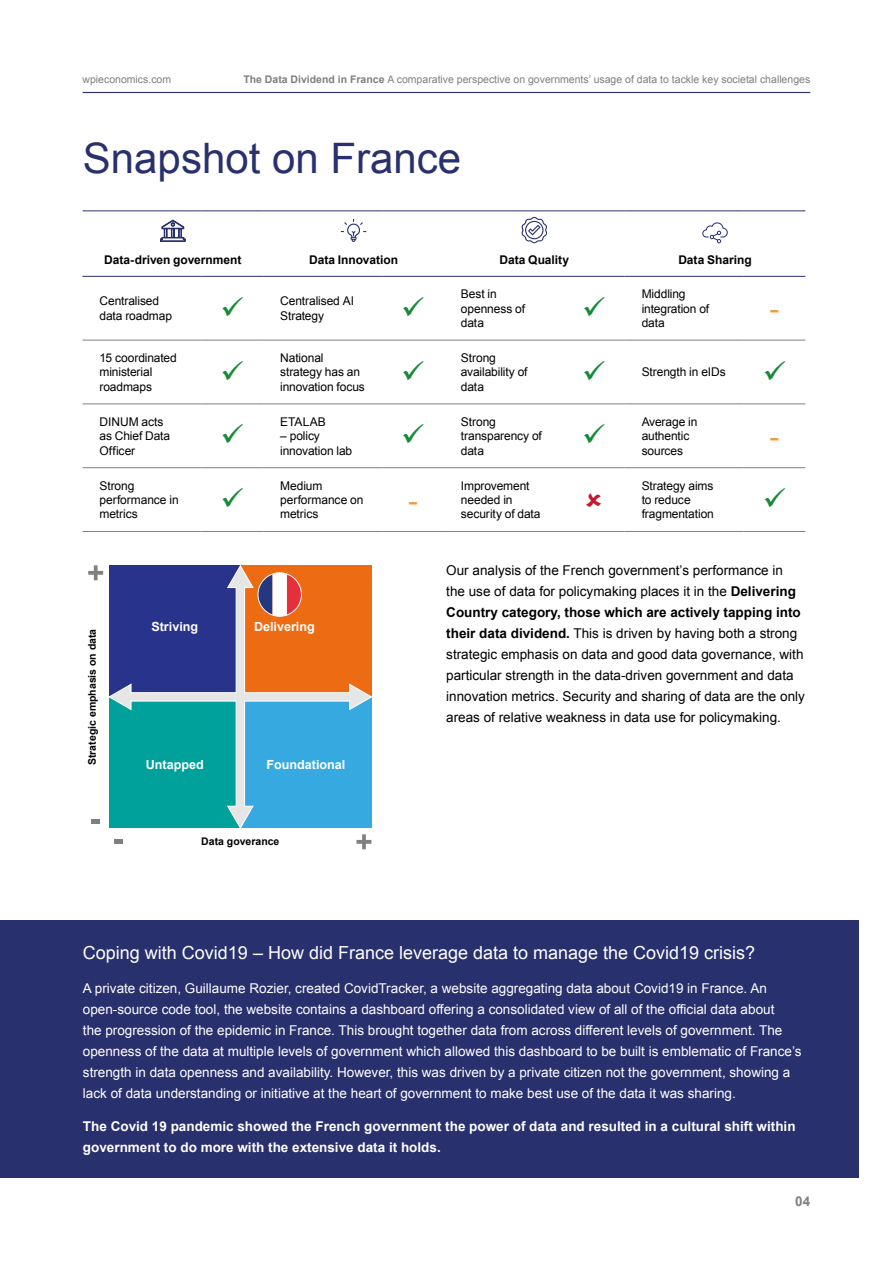
<style>
.page{position:relative;width:893px;height:1263px;background:#fff}
.page>*{position:absolute;margin:0;border:0;box-sizing:border-box;transform-origin:0 0}
.t1{font:42px "Arial";color:#28306d}
.Table_Text{font:30px "Arial";color:#f4983a}
.Box_Headings{font:18px "Arial";color:#fff}
.Box_Text{font:13.5px/21px "Arial";color:#fff}
.Body_Text{font:13.5px/21px "Arial";color:#000}
.Box_Text-2{font:700 13.5px/21px "Arial";color:#fff}
.t2{font:700 13.5px "Arial";color:#7f7f80}
.t3{font:700 12.6px "Arial";color:#fff}
.Table_Text-2{font:12px/14.4px "Arial";letter-spacing:-.01em;color:#000}
.Table_Headings{font:700 12px "Arial";letter-spacing:-.005em;color:#000}
.t4{font:10.5px "Arial";color:#7f7f80}
.t5{font:700 10.5px "Arial";color:#000}
.s1{font-weight:700}
</style>
<div class="page">
<hr style="left:83px;top:92px;width:727px;height:1px;background:#28306d">
<div style="left:0;top:920px;width:859px;height:258px;background:#28306d"></div>
<hr style="left:444px;top:340px;width:119px;height:1px;background:#7f7f80">
<hr style="left:625px;top:340px;width:119px;height:1px;background:#7f7f80">
<hr style="left:744px;top:340px;width:61px;height:1px;background:#7f7f80">
<hr style="left:444px;top:404px;width:119px;height:1px;background:#7f7f80">
<hr style="left:625px;top:404px;width:119px;height:1px;background:#7f7f80">
<hr style="left:744px;top:404px;width:61px;height:1px;background:#7f7f80">
<hr style="left:444px;top:467px;width:119px;height:1px;background:#7f7f80">
<hr style="left:625px;top:467px;width:119px;height:1px;background:#7f7f80">
<hr style="left:744px;top:467px;width:61px;height:1px;background:#7f7f80">
<hr style="left:444px;top:531px;width:119px;height:1px;background:#7f7f80">
<hr style="left:563px;top:531px;width:62px;height:1px;background:#7f7f80">
<hr style="left:625px;top:531px;width:119px;height:1px;background:#7f7f80">
<hr style="left:744px;top:531px;width:61px;height:1px;background:#7f7f80">
<hr style="left:82px;top:340px;width:120px;height:1px;background:#7f7f80">
<hr style="left:202px;top:340px;width:61px;height:1px;background:#7f7f80">
<hr style="left:263px;top:340px;width:119px;height:1px;background:#7f7f80">
<hr style="left:382px;top:340px;width:62px;height:1px;background:#7f7f80">
<hr style="left:563px;top:340px;width:62px;height:1px;background:#7f7f80">
<hr style="left:82px;top:404px;width:120px;height:1px;background:#7f7f80">
<hr style="left:202px;top:404px;width:61px;height:1px;background:#7f7f80">
<hr style="left:263px;top:404px;width:119px;height:1px;background:#7f7f80">
<hr style="left:382px;top:404px;width:62px;height:1px;background:#7f7f80">
<hr style="left:563px;top:404px;width:62px;height:1px;background:#7f7f80">
<hr style="left:82px;top:467px;width:120px;height:1px;background:#7f7f80">
<hr style="left:202px;top:467px;width:61px;height:1px;background:#7f7f80">
<hr style="left:263px;top:467px;width:119px;height:1px;background:#7f7f80">
<hr style="left:382px;top:467px;width:62px;height:1px;background:#7f7f80">
<hr style="left:563px;top:467px;width:62px;height:1px;background:#7f7f80">
<hr style="left:82px;top:531px;width:120px;height:1px;background:#7f7f80">
<hr style="left:202px;top:531px;width:61px;height:1px;background:#7f7f80">
<hr style="left:263px;top:531px;width:119px;height:1px;background:#7f7f80">
<hr style="left:382px;top:531px;width:62px;height:1px;background:#7f7f80">
<hr style="left:82px;top:210px;width:120px;height:1px;background:#28306d">
<hr style="left:202px;top:210px;width:61px;height:1px;background:#28306d">
<hr style="left:263px;top:210px;width:119px;height:1px;background:#28306d">
<hr style="left:382px;top:210px;width:62px;height:1px;background:#28306d">
<hr style="left:444px;top:210px;width:119px;height:1px;background:#28306d">
<hr style="left:563px;top:210px;width:62px;height:1px;background:#28306d">
<hr style="left:625px;top:210px;width:119px;height:1px;background:#28306d">
<hr style="left:744px;top:210px;width:61px;height:1px;background:#28306d">
<hr style="left:82px;top:276px;width:120px;height:1px;background:#28306d">
<hr style="left:202px;top:276px;width:61px;height:1px;background:#28306d">
<hr style="left:263px;top:276px;width:119px;height:1px;background:#28306d">
<hr style="left:382px;top:276px;width:62px;height:1px;background:#28306d">
<hr style="left:444px;top:276px;width:119px;height:1px;background:#28306d">
<hr style="left:563px;top:276px;width:62px;height:1px;background:#28306d">
<hr style="left:625px;top:276px;width:119px;height:1px;background:#28306d">
<hr style="left:744px;top:276px;width:61px;height:1px;background:#28306d">
<svg style="left:160px;top:219px;width:26px;height:23px"></svg>
<svg style="left:341px;top:219px;width:25px;height:23px"></svg>
<svg style="left:521px;top:216px;width:26px;height:28px"></svg>
<svg style="left:702px;top:222px;width:26px;height:21px"></svg>
<svg style="left:109px;top:565px;width:263px;height:263px;background:#5a8391"></svg>
<svg style="left:88px;top:565px;width:15px;height:15px"></svg>
<svg style="left:92px;top:819px;width:8px;height:4px"></svg>
<svg style="left:115px;top:840px;width:8px;height:4px"></svg>
<svg style="left:357px;top:834px;width:14px;height:15px"></svg>
<svg style="left:258px;top:573px;width:43px;height:43px"></svg>
<div style="left:258px;top:573px;width:43px;height:43px;border:1px solid #fff;border-radius:50%"></div>
<p class="t4" style="left:82px;top:73px;width:90px">wpieconomics.com</p>
<p class="t4" style="left:243px;top:73px;width:568px"><span class="s1">The Data Dividend in France</span> A comparative perspective on governments’ usage of data to tackle key societal challenges</p>
<h1 class="t1" style="left:83px;top:130px;width:380px">Snapshot on France</h1>
<p class="Table_Headings" style="left:104px;top:251px;width:139px">Data-driven government</p>
<p class="Table_Headings" style="left:309px;top:251px;width:90px">Data Innovation</p>
<p class="Table_Headings" style="left:499px;top:251px;width:71px">Data Quality</p>
<p class="Table_Headings" style="left:678px;top:251px;width:75px">Data Sharing</p>
<p class="Table_Text-2" style="left:99px;top:294px;width:74px">Centralised data roadmap</p>
<p class="Table_Text-2" style="left:280px;top:294px;width:75px">Centralised AI<br>Strategy</p>
<p class="Table_Text-2" style="left:461px;top:287px;width:66px">Best in openness of data</p>
<p class="Table_Text-2" style="left:642px;top:287px;width:69px">Middling integration of data</p>
<p class="Table_Text-2" style="left:99px;top:351px;width:79px">15 coordinated ministerial roadmaps</p>
<p class="Table_Text-2" style="left:280px;top:351px;width:86px">National strategy has an innovation focus</p>
<p class="Table_Text-2" style="left:461px;top:351px;width:68px">Strong availability of data</p>
<p class="Table_Text-2" style="left:642px;top:365px;width:86px">Strength in eIDs</p>
<p class="Table_Text-2" style="left:99px;top:414px;width:72px">DINUM acts as Chief Data<br>Officer</p>
<p class="Table_Text-2" style="left:280px;top:414px;width:47px">ETALAB</p>
<p class="Table_Text-2" style="left:280px;top:429px;width:74px">– policy innovation lab</p>
<p class="Table_Text-2" style="left:99px;top:478px;width:81px">Strong performance in metrics</p>
<p class="Table_Text-2" style="left:280px;top:478px;width:85px">Medium performance on metrics</p>
<p class="Table_Text" style="left:408px;top:480px;width:11px">-</p>
<p class="Table_Text-2" style="left:461px;top:414px;width:82px">Strong transparency of data</p>
<p class="Table_Text-2" style="left:642px;top:414px;width:57px">Average in authentic sources</p>
<p class="Table_Text-2" style="left:461px;top:478px;width:81px">Improvement needed in security of data</p>
<p class="Table_Text-2" style="left:642px;top:478px;width:74px">Strategy aims to reduce fragmentation</p>
<p class="Table_Text" style="left:770px;top:289px;width:11px">-</p>
<p class="Table_Text" style="left:770px;top:416px;width:11px">-</p>
<p class="t5" style="left:85px;top:765px;width:138px;rotate:-90deg">Strategic emphasis on data</p>
<p class="t3" style="left:151px;top:619px;width:48px">Striving</p>
<p class="t3" style="left:254px;top:619px;width:62px">Delivering</p>
<p class="t3" style="left:146px;top:756px;width:60px">Untapped</p>
<p class="t3" style="left:266px;top:756px;width:81px">Foundational</p>
<p class="t5" style="left:201px;top:834px;width:80px">Data goverance</p>
<p class="Body_Text" style="left:446px;top:560px;width:360px">Our analysis of the French government’s performance in the use of data for policymaking places it in the <span class="s1">Delivering Country category, those which are actively tapping into their data dividend.</span> This is driven by having both a strong strategic emphasis on data and good data governance, with particular strength in the data-driven government and data innovation metrics. Security and sharing of data are the only areas of relative weakness in data use for policymaking.</p>
<p class="Box_Headings" style="left:83px;top:941px;width:674px">Coping with Covid19 – How did France leverage data to manage the Covid19 crisis?</p>
<p class="Box_Text" style="left:83px;top:977px;width:720px">A private citizen, Guillaume Rozier, created CovidTracker, a website aggregating data about Covid19 in France. An open-source code tool, the website contains a dashboard offering a consolidated view of all of the official data about<br>the progression of the epidemic in France. This brought together data from across different levels of government. The openness of the data at multiple levels of government which allowed this dashboard to be built is emblematic of France’s strength in data openness and availability. However, this was driven by a private citizen not the government, showing a lack of data understanding or initiative at the heart of government to make best use of the data it was sharing.</p>
<p class="Box_Text-2" style="left:83px;top:1117px;width:714px">The Covid 19 pandemic showed the French government the power of data and resulted in a cultural shift within government to do more with the extensive data it holds.</p>
<p class="t2" style="left:795px;top:1193px;width:17px">04</p>
</div>
